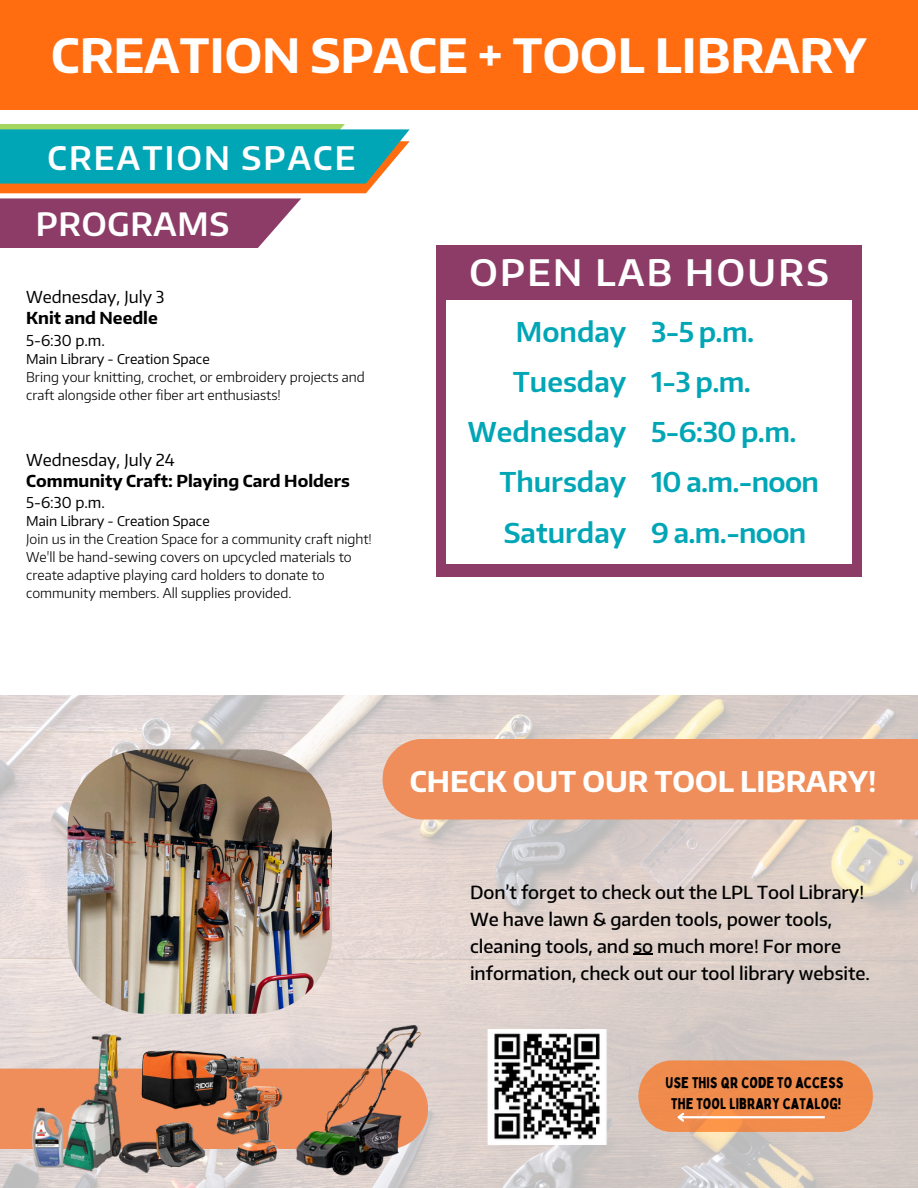
<style>
.page{position:relative;width:918px;height:1188px;background:#fff}
.page>*{position:absolute;margin:0;border:0;box-sizing:border-box;transform-origin:0 0}
.t1{font:700 47.25px "Encode Sans";color:#fff}
.t2{font:600 36.45px "Encode Sans";letter-spacing:.07em;color:#fff}
.t3{font:600 32.4px "Encode Sans";letter-spacing:.07em;color:#fff}
.t4{font:600 32.1px "Encode Sans";letter-spacing:.025em;color:#fff}
.t5{font:700 28.5px "Encode Sans";color:#fff}
.t6{font:600 27.3px/50.1px "Encode Sans";letter-spacing:-.025em;color:#00a6b6}
.t7{font:600 27.3px/50.1px "Encode Sans";color:#00a6b6;text-align:right}
.t8{font:500 18px/27px "Encode Sans";color:#000}
.t9{font:700 16.5px "Encode Sans";color:#000}
.t10{font:16.5px "Encode Sans";color:#000}
.t11{font:15.3px "Bobby Jones";color:#000}
.t12{font:15px "Encode Sans";color:#000}
.t13{font:300 13.5px/18px "Encode Sans";color:#000}
.t14{font:13.5px "Encode Sans";color:#000}
</style>
<div class="page">
<div style="left:0;top:0;width:918px;height:110px;background:#ff6d10"></div>
<div style="left:437px;top:245px;width:425px;height:332px;background:#8c3c67"></div>
<div style="left:446px;top:300px;width:406px;height:264px;background:#fff"></div>
<img style="left:0;top:696px;width:918px;height:492px">
<img style="left:487px;top:1030px;width:120px;height:115px">
<div style="left:0;top:1069px;width:23px;height:80px;background:#ef8e5b"></div>
<img style="left:23px;top:1030px;width:170px;height:143px">
<img style="left:282px;top:1023px;width:155px;height:155px">
<img style="left:142px;top:1050px;width:140px;height:117px">
<div style="left:383px;top:739px;width:535px;height:81px;background:#ef8e5b"></div>
<div style="left:638px;top:1060px;width:235px;height:72px;background:#ef8b4c;border-radius:35px"></div>
<hr style="left:679px;top:1116px;width:146px;height:2px;background:#fff">
<svg style="left:677px;top:1112px;width:9px;height:10px"></svg>
<img style="left:68px;top:749px;width:264px;height:265px;border-radius:78px">
<svg style="left:633px;top:954px;width:20px;height:1px"></svg>
<svg style="left:0;top:124px;width:410px;height:69px;background:#3ba69d"></svg>
<div style="left:0;top:198px;width:301px;height:50px;background:#8c3c67"></div>
<p class="t1" style="left:51px;top:24px;width:817px">CREATION SPACE + TOOL LIBRARY</p>
<h4 class="t3" style="left:48px;top:136px;width:309px">CREATION SPACE</h4>
<h6 class="t4" style="left:36px;top:203px;width:195px">PROGRAMS</h6>
<h2 class="t10" style="left:26px;top:286px;width:140px">Wednesday, July 3</h2>
<h5 class="t9" style="left:26px;top:307px;width:133px">Knit and Needle</h5>
<h5 class="t12" style="left:26px;top:330px;width:80px">5-6:30 p.m.</h5>
<p class="t14" style="left:26px;top:350px;width:185px">Main Library - Creation Space</p>
<p class="t13" style="left:26px;top:367px;width:340px">Bring your knitting, crochet, or embroidery projects and craft alongside other fiber art enthusiasts!</p>
<p class="t10" style="left:26px;top:449px;width:150px">Wednesday, July 24</p>
<p class="t9" style="left:26px;top:470px;width:325px">Community Craft: Playing Card Holders</p>
<p class="t12" style="left:26px;top:493px;width:80px">5-6:30 p.m.</p>
<p class="t14" style="left:26px;top:512px;width:185px">Main Library - Creation Space</p>
<p class="t13" style="left:26px;top:530px;width:347px">Join us in the Creation Space for a community craft night!<br>We'll be hand-sewing covers on upcycled materials to create adaptive playing card holders to donate to community members. All supplies provided.</p>
<h1 class="t2" style="left:469px;top:249px;width:361px">OPEN LAB HOURS</h1>
<h3 class="t7" style="left:468px;top:306px;width:160px">Monday<br>Tuesday<br>Wednesday<br>Thursday<br>Saturday</h3>
<h3 class="t6" style="left:651px;top:306px;width:169px">3-5 p.m.<br>1-3 p.m.<br>5-6:30 p.m.<br>10 a.m.-noon<br>9 a.m.-noon</h3>
<p class="t5" style="left:410px;top:762px;width:468px">CHECK OUT OUR TOOL LIBRARY!</p>
<p class="t8" style="left:470px;top:878px;width:402px">Don’t forget to check out the LPL Tool Library!<br>We have lawn &amp; garden tools, power tools, cleaning tools, and so much more! For more information, check out our tool library website.</p>
<p class="t11" style="left:666px;top:1073px;width:180px">USE THIS QR CODE TO ACCESS</p>
<p class="t11" style="left:671px;top:1094px;width:171px">THE TOOL LIBRARY CATALOG!</p>
</div>
